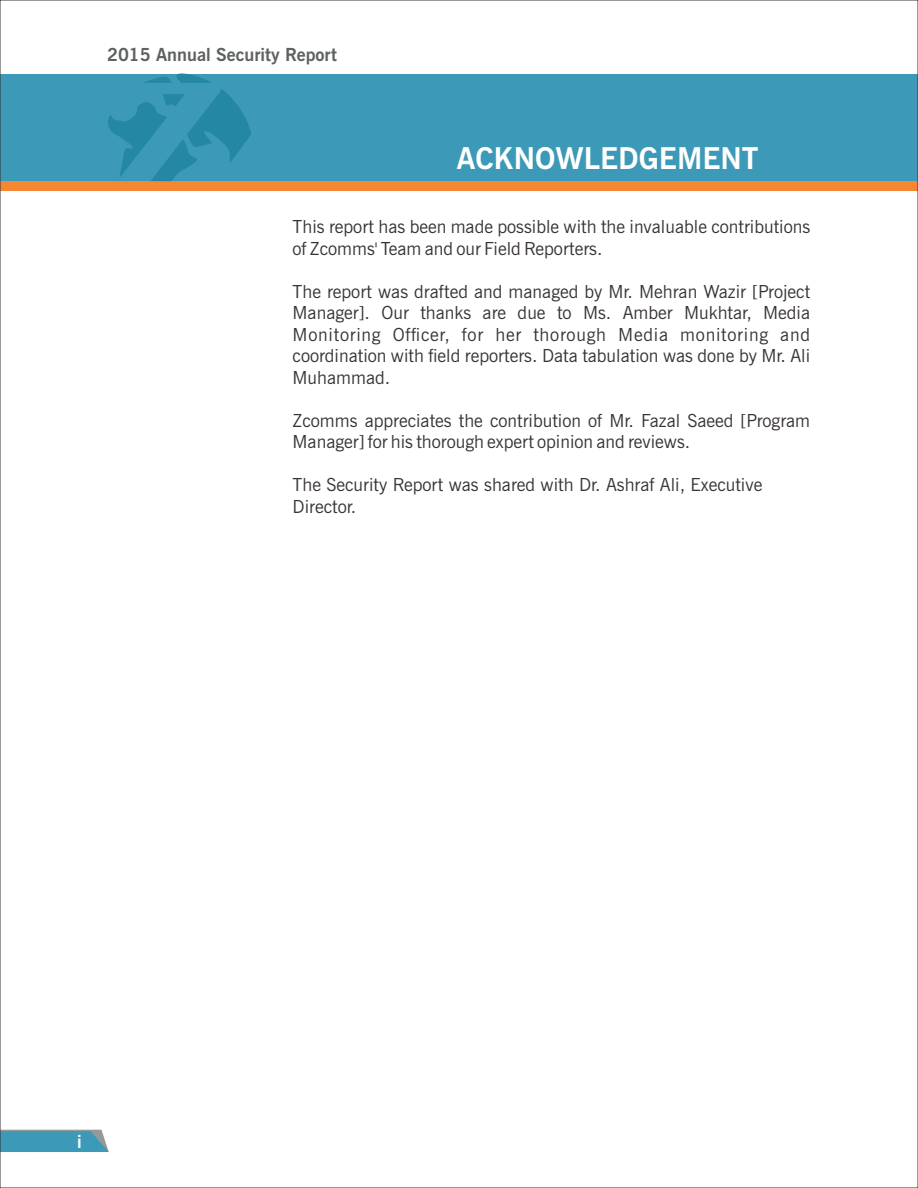
<style>
.page{position:relative;width:918px;height:1188px;background:#fff}
.page>*{position:absolute;margin:0;border:0;box-sizing:border-box;transform-origin:0 0}
.t1{font:700 30px "News Gothic BT";color:#fff}
.t2{font:18px/21.6px "News Gothic BT";color:#383336}
.t3{font:700 18px "News Gothic BT";color:#5e6161}
.t4{font:700 18px "News Gothic BT";color:#fff}
</style>
<div class="page">
<div style="left:0;top:74px;width:918px;height:108px;background:#3d99b8"></div>
<svg style="left:2px;top:1130px;width:107px;height:22px;background:#4c9cb7"></svg>
<div style="left:0;top:182px;width:918px;height:9px;background:#f58733"></div>
<svg style="left:108px;top:73px;width:143px;height:108px"></svg>
<p class="t3" style="left:107px;top:47px;width:231px">2015 Annual Security Report</p>
<h1 class="t1" style="left:457px;top:147px;width:303px">ACKNOWLEDGEMENT</h1>
<p class="t2" style="left:293px;top:218px;width:519px">This report has been made possible with the invaluable contributions of Zcomms' Team and our Field Reporters.</p>
<p class="t2" style="left:293px;top:282px;width:519px;text-align:justify">The report was drafted and managed by Mr. Mehran Wazir [Project Manager]. Our thanks are due to Ms. Amber Mukhtar, Media Monitoring Officer, for her thorough Media monitoring and coordination with field reporters. Data tabulation was done by Mr. Ali Muhammad.</p>
<p class="t2" style="left:293px;top:411px;width:519px">Zcomms appreciates the contribution of Mr. Fazal Saeed [Program<br>Manager] for his thorough expert opinion and reviews.</p>
<p class="t2" style="left:293px;top:476px;width:471px">The Security Report was shared with Dr. Ashraf Ali, Executive<br>Director.</p>
<p class="t4" style="left:77px;top:1135px;width:6px">i</p>
</div>
